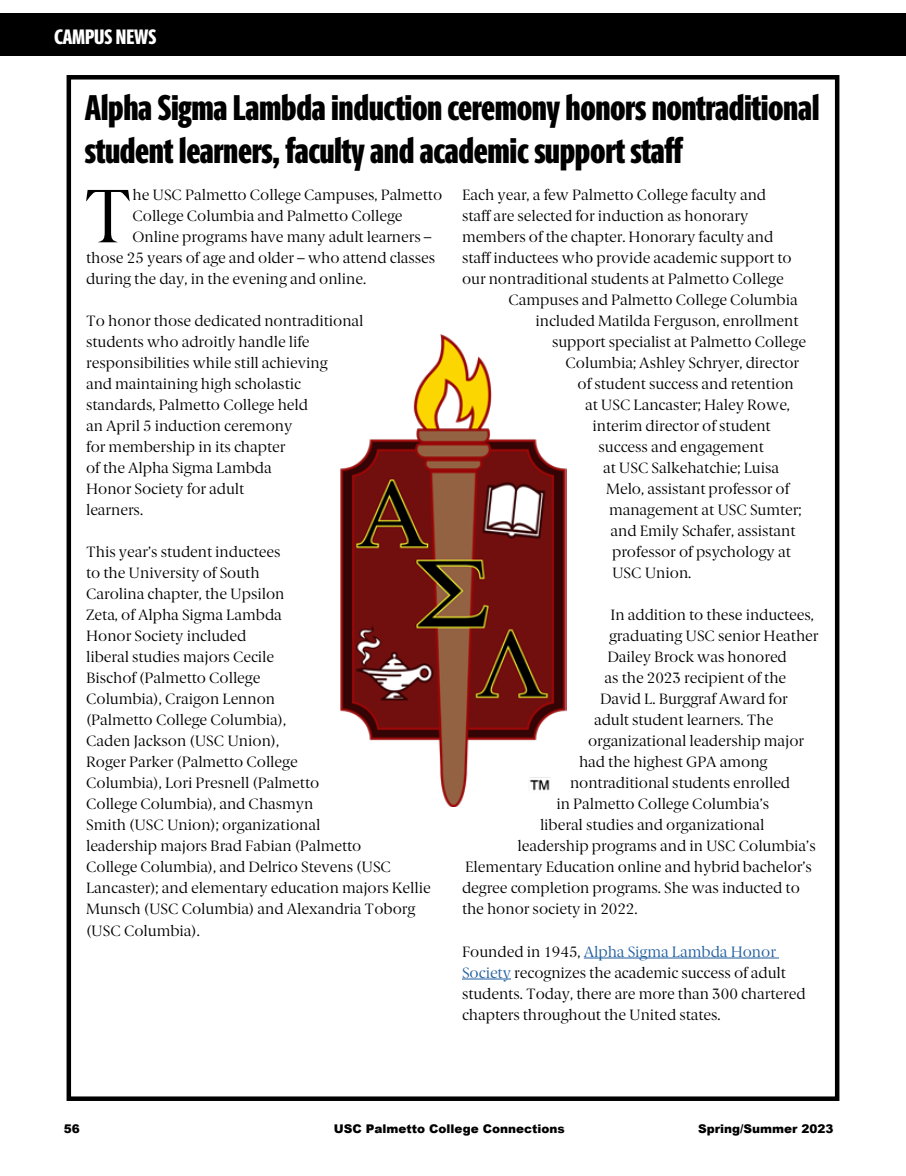
<style>
.page{position:relative;width:906px;height:1176px;background:#fff}
.page>*{position:absolute;margin:0;border:0;box-sizing:border-box;transform-origin:0 0}
.t1{font:75.9px "Berlingske Serif";color:#000}
.t2{font:800 36px/43.2px "Berlingske Sans X Cn";letter-spacing:-.01em;color:#000}
.t3{font:800 21px "Berlingske Sans X Cn";letter-spacing:-.005em;color:#fff}
.t4{font:15px/21px "Berlingske Serif";color:#000}
.t5{font:900 12px "Arial";color:#000}
.s1{color:#215e9e}
</style>
<div class="page">
<div style="left:0;top:13px;width:906px;height:43px;background:#000"></div>
<div style="left:67px;top:75px;width:772px;height:1026px;border:4px solid #000"></div>
<hr style="left:584px;top:957px;width:195px;height:1px;background:#215e9e">
<hr style="left:462px;top:978px;width:49px;height:1px;background:#215e9e">
<img style="left:340px;top:335px;width:226px;height:472px">
<h3 class="t3" style="left:54px;top:21px;width:104px">CAMPUS NEWS</h3>
<h2 class="t2" style="left:85px;top:85px;width:736px">Alpha Sigma Lambda induction ceremony honors nontraditional student learners, faculty and academic support staff</h2>
<h1 class="t1" style="left:83px;top:167px;width:51px">T</h1>
<p class="t4" style="left:132px;top:184px;width:311px">he USC Palmetto College Campuses, Palmetto</p>
<p class="t4" style="left:132px;top:205px;width:271px">College Columbia and Palmetto College</p>
<p class="t4" style="left:132px;top:226px;width:301px">Online programs have many adult learners –</p>
<p class="t4" style="left:86px;top:247px;width:351px">those 25 years of age and older – who attend classes</p>
<p class="t4" style="left:86px;top:268px;width:281px">during the day, in the evening and online.</p>
<p class="t4" style="left:86px;top:310px;width:279px">To honor those dedicated nontraditional students who adroitly handle life responsibilities while still achieving<br>and maintaining high scholastic standards, Palmetto College held<br>an April 5 induction ceremony<br>for membership in its chapter<br>of the Alpha Sigma Lambda<br>Honor Society for adult<br>learners.</p>
<p class="t4" style="left:86px;top:541px;width:346px">This year’s student inductees<br>to the University of South<br>Carolina chapter, the Upsilon<br>Zeta, of Alpha Sigma Lambda<br>Honor Society included<br>liberal studies majors Cecile<br>Bischof (Palmetto College<br>Columbia), Craigon Lennon<br>(Palmetto College Columbia),<br>Caden Jackson (USC Union),<br>Roger Parker (Palmetto College<br>Columbia), Lori Presnell (Palmetto<br>College Columbia), and Chasmyn<br>Smith (USC Union); organizational<br>leadership majors Brad Fabian (Palmetto<br>College Columbia), and Delrico Stevens (USC<br>Lancaster); and elementary education majors Kellie<br>Munsch (USC Columbia) and Alexandria Toborg (USC Columbia).</p>
<p class="t4" style="left:462px;top:184px;width:306px">Each year, a few Palmetto College faculty and</p>
<p class="t4" style="left:462px;top:205px;width:288px">staff are selected for induction as honorary</p>
<p class="t4" style="left:462px;top:226px;width:313px">members of the chapter. Honorary faculty and</p>
<p class="t4" style="left:462px;top:247px;width:331px">staff inductees who provide academic support to</p>
<p class="t4" style="left:462px;top:268px;width:323px">our nontraditional students at Palmetto College</p>
<p class="t4" style="left:508px;top:289px;width:291px">Campuses and Palmetto College Columbia</p>
<p class="t4" style="left:535px;top:310px;width:264px">included Matilda Ferguson, enrollment</p>
<p class="t4" style="left:552px;top:331px;width:255px">support specialist at Palmetto College</p>
<p class="t4" style="left:565px;top:352px;width:235px">Columbia; Ashley Schryer, director</p>
<p class="t4" style="left:577px;top:373px;width:218px">of student success and retention</p>
<p class="t4" style="left:585px;top:394px;width:206px">at USC Lancaster; Haley Rowe,</p>
<p class="t4" style="left:592px;top:415px;width:180px">interim director of student</p>
<p class="t4" style="left:598px;top:436px;width:167px">success and engagement</p>
<p class="t4" style="left:603px;top:457px;width:177px">at USC Salkehatchie; Luisa</p>
<p class="t4" style="left:606px;top:478px;width:185px">Melo, assistant professor of</p>
<p class="t4" style="left:609px;top:499px;width:194px">management at USC Sumter;</p>
<p class="t4" style="left:610px;top:520px;width:186px">and Emily Schafer, assistant</p>
<p class="t4" style="left:612px;top:541px;width:180px">professor of psychology at</p>
<p class="t4" style="left:612px;top:562px;width:81px">USC Union.</p>
<p class="t4" style="left:610px;top:604px;width:205px">In addition to these inductees,</p>
<p class="t4" style="left:609px;top:625px;width:211px">graduating USC senior Heather</p>
<p class="t4" style="left:607px;top:646px;width:181px">Dailey Brock was honored</p>
<p class="t4" style="left:604px;top:667px;width:183px">as the 2023 recipient of the</p>
<p class="t4" style="left:600px;top:688px;width:189px">David L. Burggraf Award for</p>
<p class="t4" style="left:594px;top:709px;width:181px">adult student learners. The</p>
<p class="t4" style="left:588px;top:730px;width:218px">organizational leadership major</p>
<p class="t4" style="left:579px;top:751px;width:190px">had the highest GPA among</p>
<p class="t4" style="left:570px;top:772px;width:222px">nontraditional students enrolled</p>
<p class="t4" style="left:556px;top:793px;width:214px">in Palmetto College Columbia’s</p>
<p class="t4" style="left:540px;top:814px;width:226px">liberal studies and organizational</p>
<p class="t4" style="left:517px;top:835px;width:300px">leadership programs and in USC Columbia’s</p>
<p class="t4" style="left:465px;top:856px;width:348px">Elementary Education online and hybrid bachelor’s</p>
<p class="t4" style="left:462px;top:877px;width:339px">degree completion programs. She was inducted to</p>
<p class="t4" style="left:462px;top:898px;width:177px">the honor society in 2022.</p>
<p class="t4" style="left:462px;top:940px;width:345px">Founded in 1945, <span class="s1">Alpha Sigma Lambda Honor Society</span> recognizes the academic success of adult students. Today, there are more than 300 chartered chapters throughout the United states.</p>
<p class="t5" style="left:64px;top:1119px;width:18px">56</p>
<p class="t5" style="left:334px;top:1119px;width:232px">USC Palmetto College Connections</p>
<p class="t5" style="left:698px;top:1119px;width:137px">Spring/Summer 2023</p>
</div>
